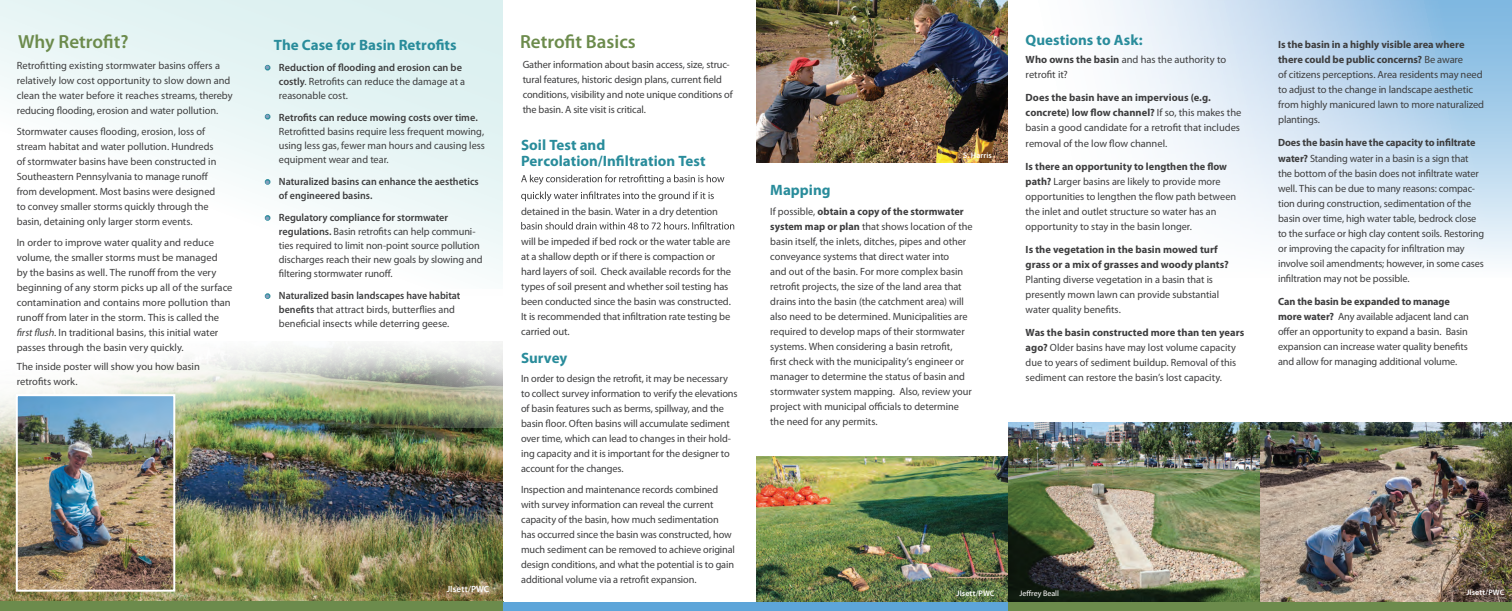
<style>
.page{position:relative;width:1512px;height:611px;background:#fff}
.page>*{position:absolute;margin:0;border:0;box-sizing:border-box;transform-origin:0 0}
.Section_Subheader{font:600 19px "Myriad Pro";color:#6c8b4c}
.body{font:700 15px "Myriad Pro";color:#298c9b}
.body-2{font:700 14px "Myriad Pro";color:#869ebd}
.body-3{font:10.5px/15px "Myriad Pro";letter-spacing:-.005em;color:#3e3e3f}
.body-4{font:700 10.5px/15px "Myriad Pro";letter-spacing:-.005em;color:#3e3e3f}
.body-5{font:600 10.5px/14px "Myriad Pro";color:#3e3e3f;scale:.96 1}
.body-6{font:600 10.5px "Myriad Pro";color:#3e3e3f;scale:.95 1}
.body-7{font:600 10.5px "Myriad Pro";color:#3e3e3f}
.body-8{font:600 9px "Myriad Pro";letter-spacing:.01em;color:#fff}
.body-9{font:600 8px "Myriad Pro";letter-spacing:.01em;color:#fff}
.body-10{font:8px "Myriad Pro";letter-spacing:-.005em;color:#fff}
.s1{font-style:italic}
.s2{font-weight:600}
.s3{font-weight:700}
.s4{font-weight:400}
</style>
<div class="page">
<div style="left:0;top:0;width:503px;height:296px;background:linear-gradient(to bottom,#ddf1f1,#fff)"></div>
<img style="left:0;top:452px;width:503px;height:148px">
<img style="left:0;top:289px;width:503px;height:163px">
<svg style="left:265px;top:65px;width:5px;height:5px"></svg>
<svg style="left:265px;top:215px;width:5px;height:6px"></svg>
<svg style="left:265px;top:293px;width:5px;height:6px"></svg>
<svg style="left:265px;top:114px;width:5px;height:5px"></svg>
<svg style="left:265px;top:179px;width:5px;height:6px"></svg>
<div style="left:0;top:600px;width:504px;height:10px;background:#6c8b4c"></div>
<img style="left:228px;top:337px;width:275px;height:91px">
<img style="left:19px;top:397px;width:153px;height:191px">
<div style="left:16px;top:394px;width:159px;height:197px;border:2px solid #fff"></div>
<svg style="left:521px;top:174px;width:203px;height:10px"></svg>
<svg style="left:521px;top:191px;width:193px;height:10px"></svg>
<svg style="left:521px;top:222px;width:213px;height:7px"></svg>
<div style="left:504px;top:601px;width:504px;height:9px;background:#5da5d9"></div>
<img style="left:756px;top:456px;width:252px;height:145px">
<img style="left:756px;top:0;width:252px;height:162px">
<svg style="left:1103px;top:0;width:409px;height:264px"></svg>
<img style="left:1008px;top:422px;width:252px;height:179px">
<img style="left:1260px;top:422px;width:252px;height:179px">
<div style="left:1008px;top:601px;width:504px;height:9px;background:#6c8b4c"></div>
<p class="Section_Subheader" style="left:18px;top:29px;width:112px">Why Retrofit?</p>
<p class="body" style="left:274px;top:35px;width:184px">The Case for Basin Retrofits</p>
<p class="body-2" style="left:265px;top:57px;width:6px">•</p>
<p class="body-3" style="left:17px;top:57px;width:217px">Retrofitting existing stormwater basins offers a relatively low cost opportunity to slow down and clean the water before it reaches streams, thereby reducing flooding, erosion and water pollution.</p>
<p class="body-3" style="left:17px;top:123px;width:201px">Stormwater causes flooding, erosion, loss of stream habitat and water pollution. Hundreds of stormwater basins have been constructed in Southeastern Pennsylvania to manage runoff</p>
<p class="body-3" style="left:17px;top:183px;width:200px">from development. Most basins were designed</p>
<p class="body-3" style="left:17px;top:198px;width:193px">to convey smaller storms quickly through the basin, detaining only larger storm events.</p>
<p class="body-3" style="left:17px;top:234px;width:217px">In order to improve water quality and reduce volume, the smaller storms must be managed<br>by the basins as well. The runoff from the very beginning of any storm picks up all of the surface contamination and contains more pollution than runoff from later in the storm. This is called the <span class="s1">first flush</span>. In traditional basins, this initial water passes through the basin very quickly.</p>
<p class="body-3" style="left:17px;top:359px;width:185px">The inside poster will show you how basin retrofits work.</p>
<p class="body-3" style="left:279px;top:60px;width:188px;line-height:14px"><span class="s2">Reduction of flooding and erosion can be costly</span>. Retrofits can reduce the damage at a reasonable cost.</p>
<p class="body-3" style="left:279px;top:110px;width:208px;line-height:14px"><span class="s2">Retrofits can reduce mowing costs over time.<br></span>Retrofitted basins require less frequent mowing, using less gas, fewer man hours and causing less equipment wear and tear.</p>
<p class="body-5" style="left:279px;top:174px;width:210px">Naturalized basins can enhance the aesthetics of engineered basins.</p>
<p class="body-7" style="left:279px;top:210px;width:171px">Regulatory compliance for stormwater</p>
<p class="body-3" style="left:279px;top:224px;width:205px;line-height:14px"><span class="s2">regulations.</span> Basin retrofits can help communi&shy;ties required to limit non-point source pollution discharges reach their new goals by slowing and filtering stormwater runoff.</p>
<p class="body-6" style="left:279px;top:288px;width:193px">Naturalized basin landscapes have habitat</p>
<p class="body-3" style="left:279px;top:302px;width:177px;line-height:14px"><span class="s2">benefits</span> that attract birds, butterflies and beneficial insects while deterring geese.</p>
<p class="body-2" style="left:265px;top:106px;width:6px">•</p>
<p class="body-2" style="left:265px;top:172px;width:6px">•</p>
<p class="body-2" style="left:265px;top:208px;width:6px">•</p>
<p class="body-2" style="left:265px;top:286px;width:6px">•</p>
<p class="body-8" style="left:447px;top:583px;width:44px">JIsett/PWC</p>
<p class="Section_Subheader" style="left:520px;top:30px;width:117px">Retrofit Basics</p>
<p class="body-3" style="left:523px;top:57px;width:212px">Gather information about basin access, size, struc&shy;tural features, historic design plans, current field conditions, visibility and note unique conditions of the basin. A site visit is critical.</p>
<p class="body" style="left:521px;top:136px;width:86px">Soil Test and</p>
<p class="body" style="left:521px;top:151px;width:186px">Percolation/Infiltration Test</p>
<p class="body-3" style="left:521px;top:203px;width:198px">detained in the basin. Water in a dry detention</p>
<p class="body-3" style="left:521px;top:233px;width:211px">will be impeded if bed rock or the water table are at a shallow depth or if there is compaction or hard layers of soil. Check available records for the types of soil present and whether soil testing has been conducted since the basin was constructed.<br>It is recommended that infiltration rate testing be carried out.</p>
<p class="body" style="left:521px;top:348px;width:48px">Survey</p>
<p class="body-3" style="left:521px;top:370px;width:218px">In order to design the retrofit, it may be necessary to collect survey information to verify the elevations of basin features such as berms, spillway, and the basin floor. Often basins will accumulate sediment over time, which can lead to changes in their hold&shy;ing capacity and it is important for the designer to account for the changes.</p>
<p class="body-3" style="left:521px;top:481px;width:215px">Inspection and maintenance records combined with survey information can reveal the current capacity of the basin, how much sedimentation has occurred since the basin was constructed, how much sediment can be removed to achieve original design conditions, and what the potential is to gain additional volume via a retrofit expansion.</p>
<p class="body-9" style="left:963px;top:150px;width:30px">S. Harris</p>
<p class="body" style="left:770px;top:180px;width:62px">Mapping</p>
<p class="body-3" style="left:770px;top:204px;width:204px">If possible, <span class="s3">obtain a copy of the stormwater system map or plan</span> that shows location of the basin itself, the inlets, ditches, pipes and other conveyance systems that direct water into<br>and out of the basin. For more complex basin retrofit projects, the size of the land area that drains into the basin (the catchment area) will also need to be determined. Municipalities are required to develop maps of their stormwater systems. When considering a basin retrofit,<br>first check with the municipality’s engineer or manager to determine the status of basin and stormwater system mapping. Also, review your project with municipal officials to determine the need for any permits.</p>
<p class="body" style="left:1026px;top:30px;width:118px">Questions to Ask:</p>
<p class="body-3" style="left:1026px;top:52px;width:202px"><span class="s3">Who owns the basin</span> and has the authority to retrofit it?</p>
<p class="body-3" style="left:1026px;top:90px;width:217px"><span class="s3">Does the basin have an impervious (e.g. concrete) low flow channel?</span> If so, this makes the basin a good candidate for a retrofit that includes removal of the low flow channel.</p>
<p class="body-3" style="left:1026px;top:158px;width:212px"><span class="s3">Is there an opportunity to lengthen the flow path?</span> Larger basins are likely to provide more opportunities to lengthen the flow path between the inlet and outlet structure so water has an opportunity to stay in the basin longer.</p>
<p class="body-4" style="left:1026px;top:241px;width:194px">Is the vegetation in the basin mowed turf</p>
<p class="body-3" style="left:1026px;top:256px;width:205px"><span class="s3">grass or a mix of grasses and woody plants?<br></span>Planting diverse vegetation in a basin that is</p>
<p class="body-3" style="left:1026px;top:286px;width:195px">presently mown lawn can provide substantial water quality benefits.</p>
<p class="body-3" style="left:1026px;top:324px;width:220px"><span class="s3">Was the basin constructed more than ten years ago?</span> Older basins have may lost volume capacity due to years of sediment buildup. Removal of this sediment can restore the basin’s lost capacity.</p>
<p class="body-4" style="left:1278px;top:37px;width:188px">Is the basin in a highly visible area where there could be public concerns? <span class="s4">Be aware</span></p>
<p class="body-3" style="left:1278px;top:67px;width:208px">of citizens perceptions. Area residents may need to adjust to the change in landscape aesthetic from highly manicured lawn to more naturalized plantings.</p>
<p class="body-4" style="left:1278px;top:135px;width:199px">Does the basin have the capacity to infiltrate</p>
<p class="body-3" style="left:1278px;top:150px;width:208px"><span class="s3">water?</span> Standing water in a basin is a sign that the bottom of the basin does not infiltrate water well. This can be due to many reasons: compac&shy;tion during construction, sedimentation of the basin over time, high water table, bedrock close to the surface or high clay content soils. Restoring or improving the capacity for infiltration may involve soil amendments; however, in some cases infiltration may not be possible.</p>
<p class="body-4" style="left:1278px;top:293px;width:173px">Can the basin be expanded to manage</p>
<p class="body-3" style="left:1278px;top:308px;width:192px;text-align:justify"><span class="s3">more water?</span> Any available adjacent land can offer an opportunity to expand a basin. Basin expansion can increase water quality benefits and allow for managing additional volume.</p>
<p class="body-9" style="left:956px;top:588px;width:40px">JIsett/PWC</p>
<p class="body-10" style="left:1019px;top:588px;width:41px">Jeffrey Beall</p>
<p class="body-9" style="left:1466px;top:587px;width:40px">JIsett/PWC</p>
</div>
